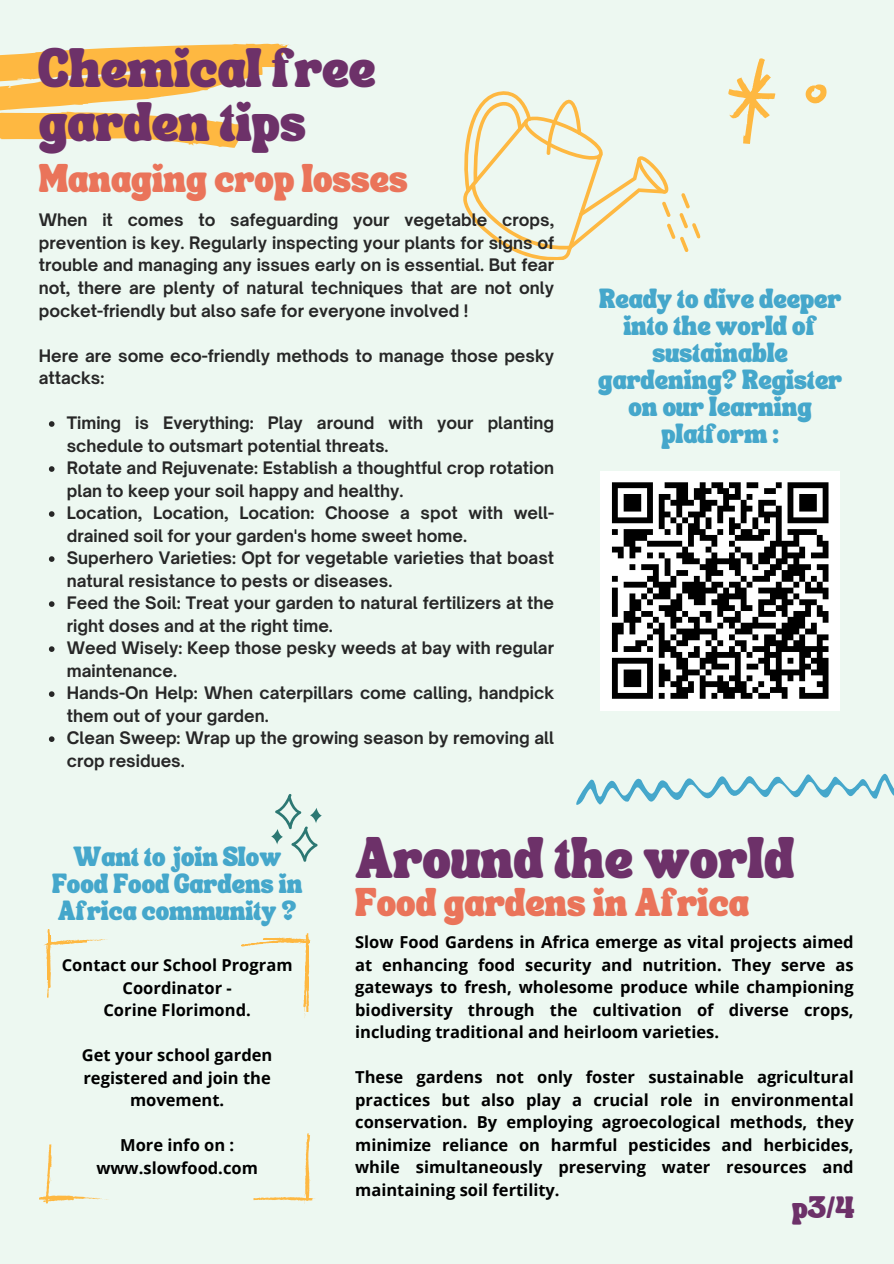
<style>
.page{position:relative;width:894px;height:1264px;background:#fff}
.page>*{position:absolute;margin:0;border:0;box-sizing:border-box;transform-origin:0 0}
.t1{font:28.5px "TANSONGBIRD";color:#6d3169}
.t2{font:27px/54px "TANSONGBIRD";color:#6d3169}
.t3{font:19.5px "TANSONGBIRD";color:#ea745a}
.t4{font:700 16.5px/22.5px "Open Sauce One";color:#272727}
.t5{font:700 16.5px/22.5px "Open Sans";color:#000;text-align:center}
.t6{font:15px "TANSONGBIRD";color:#6d3169}
.t7{font:13.5px/27px "TANSONGBIRD";color:#45a7cb;text-align:center}
</style>
<div class="page">
<div style="left:0;top:0;width:893px;height:1263px;background:#edf8f1"></div>
<svg style="left:576px;top:773px;width:317px;height:32px"></svg>
<div style="left:600px;top:470px;width:240px;height:240px;background:#fff"></div>
<svg style="left:611px;top:482px;width:218px;height:217px"></svg>
<svg style="left:463px;top:91px;width:237px;height:170px"></svg>
<svg style="left:275px;top:794px;width:43px;height:67px"></svg>
<svg style="left:310px;top:807px;width:12px;height:16px"></svg>
<svg style="left:271px;top:829px;width:12px;height:15px"></svg>
<svg style="left:728px;top:58px;width:98px;height:86px"></svg>
<svg style="left:49px;top:421px;width:5px;height:6px"></svg>
<svg style="left:49px;top:466px;width:5px;height:6px"></svg>
<svg style="left:49px;top:511px;width:5px;height:6px"></svg>
<svg style="left:49px;top:556px;width:5px;height:6px"></svg>
<svg style="left:49px;top:601px;width:5px;height:6px"></svg>
<svg style="left:49px;top:646px;width:5px;height:6px"></svg>
<svg style="left:49px;top:691px;width:5px;height:6px"></svg>
<svg style="left:49px;top:736px;width:5px;height:6px"></svg>
<svg style="left:0;top:43px;width:289px;height:105px;fill:#feb841"></svg>
<svg style="left:39px;top:929px;width:276px;height:275px"></svg>
<p class="t2" style="left:39px;top:50px;width:338px">Chemical free garden tips</p>
<p class="t3" style="left:39px;top:174px;width:370px">Managing crop losses</p>
<h2 class="t4" style="left:39px;top:209px;width:517px;text-align:justify">When it comes to safeguarding your vegetable crops, prevention is key. Regularly inspecting your plants for signs of trouble and managing any issues early on is essential. But fear not, there are plenty of natural techniques that are not only pocket-friendly but also safe for everyone involved !</h2>
<h3 class="t4" style="left:39px;top:344px;width:517px">Here are some eco-friendly methods to manage those pesky attacks:</h3>
<h3 class="t4" style="left:67px;top:411px;width:488px">Timing is Everything: Play around with your planting schedule to outsmart potential threats.</h3>
<p class="t4" style="left:67px;top:456px;width:488px">Rotate and Rejuvenate: Establish a thoughtful crop rotation plan to keep your soil happy and healthy.</p>
<p class="t4" style="left:67px;top:501px;width:488px">Location, Location, Location: Choose a spot with well&shy;drained soil for your garden's home sweet home.</p>
<p class="t4" style="left:67px;top:546px;width:488px">Superhero Varieties: Opt for vegetable varieties that boast natural resistance to pests or diseases.</p>
<p class="t4" style="left:67px;top:591px;width:488px">Feed the Soil: Treat your garden to natural fertilizers at the right doses and at the right time.</p>
<p class="t4" style="left:67px;top:636px;width:488px">Weed Wisely: Keep those pesky weeds at bay with regular maintenance.</p>
<p class="t4" style="left:67px;top:681px;width:488px">Hands-On Help: When caterpillars come calling, handpick them out of your garden.</p>
<p class="t4" style="left:67px;top:726px;width:488px">Clean Sweep: Wrap up the growing season by removing all crop residues.</p>
<p class="t7" style="left:598px;top:289px;width:245px">Ready to dive deeper into the world of sustainable gardening? Register on our learning platform :</p>
<p class="t7" style="left:52px;top:848px;width:252px">Want to join Slow<br>Food Food Gardens in<br>Africa community ?</p>
<h1 class="t5" style="left:62px;top:953px;width:232px">Contact our School Program<br>Coordinator -<br>Corine Florimond.</h1>
<p class="t5" style="left:82px;top:1043px;width:192px">Get your school garden registered and join the movement.</p>
<p class="t5" style="left:96px;top:1133px;width:163px">More info on : www.slowfood.com</p>
<h1 class="t1" style="left:355px;top:851px;width:440px">Around the world</h1>
<p class="t3" style="left:355px;top:897px;width:395px">Food gardens in Africa</p>
<p class="t5" style="left:355px;top:930px;width:500px;text-align:justify">Slow Food Gardens in Africa emerge as vital projects aimed at enhancing food security and nutrition. They serve as gateways to fresh, wholesome produce while championing biodiversity through the cultivation of diverse crops, including traditional and heirloom varieties.</p>
<p class="t5" style="left:355px;top:1065px;width:500px;text-align:justify">These gardens not only foster sustainable agricultural practices but also play a crucial role in environmental conservation. By employing agroecological methods, they minimize reliance on harmful pesticides and herbicides, while simultaneously preserving water resources and maintaining soil fertility.</p>
<p class="t6" style="left:791px;top:1204px;width:64px">p3/4</p>
</div>
